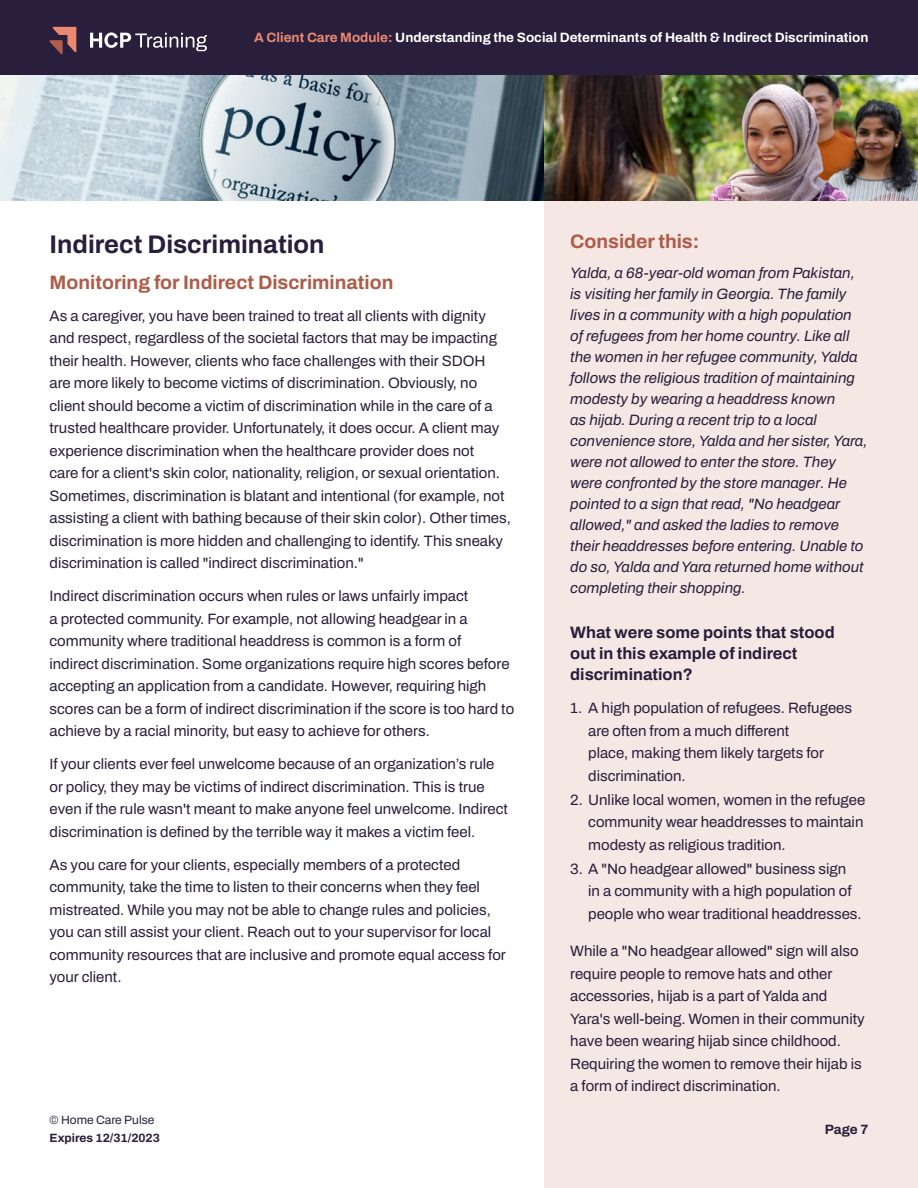
<style>
.page{position:relative;width:918px;height:1188px;background:#fff}
.page>*{position:absolute;margin:0;border:0;box-sizing:border-box;transform-origin:0 0}
.t1{font:700 25.5px "Archivo";color:#291e3b}
.t2{font:700 19.5px "Archivo";color:#ad5d49}
.t3{font:700 16.5px/21px "Archivo";color:#291e3b}
.t4{font:600 15px/22.5px "Archivo";color:#291e3b}
.t5{font:italic 600 15px/21px "Archivo";color:#291e3b}
.t6{font:700 13.5px "Archivo";color:#fff}
.t7{font:700 13.5px "Archivo";color:#291e3b}
.t8{font:700 12px "Archivo";color:#291e3b}
.t9{font:600 12px "Archivo";color:#291e3b}
.s1{color:#ea8972}
</style>
<div class="page">
<div style="left:545px;top:201px;width:373px;height:987px;background:#f5e7e4"></div>
<img style="left:0;top:75px;width:545px;height:126px">
<img style="left:545px;top:75px;width:373px;height:126px">
<div style="left:0;top:0;width:918px;height:75px;background:#291e3b"></div>
<svg style="left:50px;top:27px;width:26px;height:27px"></svg>
<svg style="left:90px;top:32px;width:117px;height:19px"></svg>
<p class="t6" style="left:254px;top:27px;width:616px"><span class="s1">A Client Care Module:</span> Understanding the Social Determinants of Health &amp; Indirect Discrimination</p>
<h1 class="t1" style="left:50px;top:226px;width:277px">Indirect Discrimination</h1>
<h2 class="t2" style="left:50px;top:268px;width:345px">Monitoring for Indirect Discrimination</h2>
<p class="t4" style="left:50px;top:304px;width:463px">As a caregiver, you have been trained to treat all clients with dignity and respect, regardless of the societal factors that may be impacting their health. However, clients who face challenges with their SDOH<br>are more likely to become victims of discrimination. Obviously, no client should become a victim of discrimination while in the care of a trusted healthcare provider. Unfortunately, it does occur. A client may experience discrimination when the healthcare provider does not<br>care for a client's skin color, nationality, religion, or sexual orientation.<br>Sometimes, discrimination is blatant and intentional (for example, not assisting a client with bathing because of their skin color). Other times, discrimination is more hidden and challenging to identify. This sneaky discrimination is called "indirect discrimination."</p>
<p class="t4" style="left:50px;top:585px;width:466px">Indirect discrimination occurs when rules or laws unfairly impact<br>a protected community. For example, not allowing headgear in a community where traditional headdress is common is a form of<br>indirect discrimination. Some organizations require high scores before accepting an application from a candidate. However, requiring high scores can be a form of indirect discrimination if the score is too hard to achieve by a racial minority, but easy to achieve for others.</p>
<p class="t4" style="left:50px;top:753px;width:460px">If your clients ever feel unwelcome because of an organization’s rule or policy, they may be victims of indirect discrimination. This is true even if the rule wasn't meant to make anyone feel unwelcome. Indirect discrimination is defined by the terrible way it makes a victim feel.</p>
<p class="t4" style="left:50px;top:853px;width:458px">As you care for your clients, especially members of a protected community, take the time to listen to their concerns when they feel mistreated. While you may not be able to change rules and policies, you can still assist your client. Reach out to your supervisor for local community resources that are inclusive and promote equal access for your client.</p>
<p class="t9" style="left:50px;top:1111px;width:106px">© Home Care Pulse</p>
<p class="t8" style="left:50px;top:1129px;width:112px">Expires 12/31/2023</p>
<h2 class="t2" style="left:570px;top:227px;width:131px">Consider this:</h2>
<p class="t5" style="left:570px;top:262px;width:299px">Yalda, a 68-year-old woman from Pakistan, is visiting her family in Georgia. The family lives in a community with a high population of refugees from her home country. Like all the women in her refugee community, Yalda follows the religious tradition of maintaining modesty by wearing a headdress known<br>as hijab. During a recent trip to a local convenience store, Yalda and her sister, Yara, were not allowed to enter the store. They were confronted by the store manager. He pointed to a sign that read, "No headgear allowed," and asked the ladies to remove their headdresses before entering. Unable to do so, Yalda and Yara returned home without completing their shopping.</p>
<p class="t3" style="left:570px;top:622px;width:266px">What were some points that stood out in this example of indirect discrimination?</p>
<p class="t4" style="left:588px;top:697px;width:265px;text-indent:-18px">1. A high population of refugees. Refugees are often from a much different<br>place, making them likely targets for discrimination.</p>
<p class="t4" style="left:588px;top:788px;width:278px;text-align:justify;text-indent:-18px">2. Unlike local women, women in the refugee community wear headdresses to maintain modesty as religious tradition.</p>
<p class="t4" style="left:588px;top:857px;width:275px;text-indent:-18px">3. A "No headgear allowed" business sign in a community with a high population of people who wear traditional headdresses.</p>
<p class="t4" style="left:570px;top:940px;width:296px">While a "No headgear allowed" sign will also require people to remove hats and other accessories, hijab is a part of Yalda and Yara's well-being. Women in their community have been wearing hijab since childhood.<br>Requiring the women to remove their hijab is a form of indirect discrimination.</p>
<p class="t7" style="left:825px;top:1119px;width:45px">Page 7</p>
</div>
